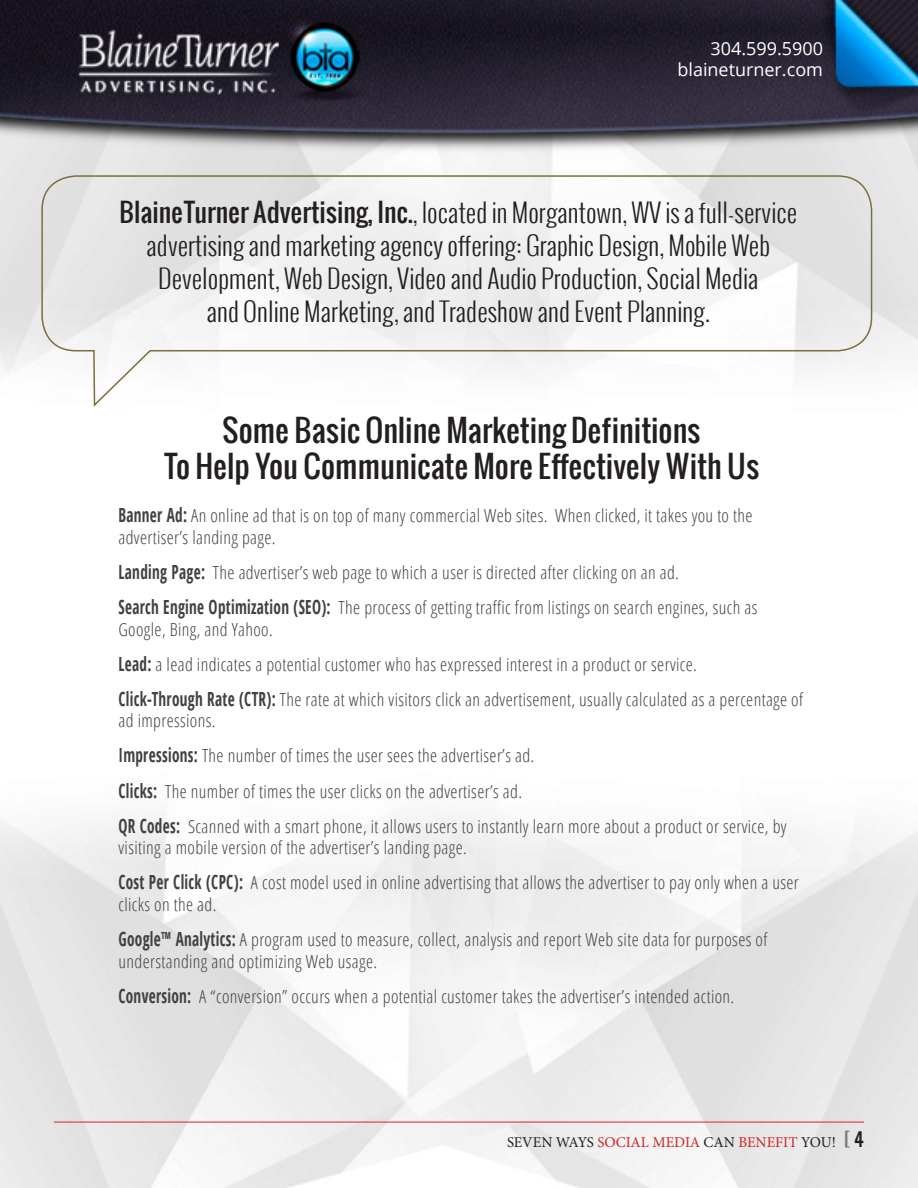
<style>
.page{position:relative;width:918px;height:1188px;background:#fff}
.page>*{position:absolute;margin:0;border:0;box-sizing:border-box;transform-origin:0 0}
.Large_Call_Out{font:30px/36px "Oswald";color:#231f20;text-align:center}
.Large_Call_Out-2{font:300 25.5px/33px "Oswald";color:#231f20;text-align:center}
.copy-space_definitio{font:300 condensed 18px/21.6px "Open Sans";letter-spacing:.02em;color:#414142}
.t1{font:18px/21.6px "Open Sans";color:#fff;text-align:right}
.t2{font:15px "Minion Pro";color:#d2232a}
.s1{font-weight:400}
.s2{font-weight:700;font-size:19.5px}
.s3{color:#231f20}
.s4{font-family:"Oswald";font-size:18px;color:#797a7d}
.s5{font-family:"Oswald";font-size:18px;color:#231f20}
</style>
<div class="page">
<img style="left:0;top:0;width:918px;height:246px">
<hr style="left:54px;top:1122px;width:810px;height:1px;background:#d2232a">
<svg style="left:41px;top:175px;width:832px;height:232px"></svg>
<p class="t1" style="left:677px;top:37px;width:147px">304.599.5900 blaineturner.com</p>
<p class="Large_Call_Out-2" style="left:119px;top:195px;width:679px"><span class="s1">BlaineTurner Advertising, Inc.</span>, located in Morgantown, WV is a full-service advertising and marketing agency offering: Graphic Design, Mobile Web Development, Web Design, Video and Audio Production, Social Media<br>and Online Marketing, and Tradeshow and Event Planning.</p>
<p class="Large_Call_Out" style="left:163px;top:411px;width:598px">Some Basic Online Marketing Definitions<br>To Help You Communicate More Effectively With Us</p>
<p class="copy-space_definitio" style="left:118px;top:504px;width:636px"><span class="s2">Banner Ad:</span> An online ad that is on top of many commercial Web sites. When clicked, it takes you to the advertiser’s landing page.</p>
<p class="copy-space_definitio" style="left:118px;top:561px;width:562px"><span class="s2">Landing Page:</span> The advertiser’s web page to which a user is directed after clicking on an ad.</p>
<p class="copy-space_definitio" style="left:118px;top:596px;width:640px"><span class="s2">Search Engine Optimization (SEO):</span> The process of getting traffic from listings on search engines, such as<br>Google, Bing, and Yahoo.</p>
<p class="copy-space_definitio" style="left:118px;top:653px;width:580px"><span class="s2">Lead:</span> a lead indicates a potential customer who has expressed interest in a product or service.</p>
<p class="copy-space_definitio" style="left:118px;top:688px;width:686px"><span class="s2">Click-Through Rate (CTR):</span> The rate at which visitors click an advertisement, usually calculated as a percentage of ad impressions.</p>
<p class="copy-space_definitio" style="left:118px;top:745px;width:417px"><span class="s2">Impressions:</span> The number of times the user sees the advertiser’s ad.</p>
<p class="copy-space_definitio" style="left:118px;top:780px;width:405px"><span class="s2">Clicks:</span> The number of times the user clicks on the advertiser’s ad.</p>
<p class="copy-space_definitio" style="left:118px;top:815px;width:670px"><span class="s2">QR Codes:</span> Scanned with a smart phone, it allows users to instantly learn more about a product or service, by visiting a mobile version of the advertiser’s landing page.</p>
<p class="copy-space_definitio" style="left:118px;top:871px;width:682px"><span class="s2">Cost Per Click (CPC):</span> A cost model used in online advertising that allows the advertiser to pay only when a user clicks on the ad.</p>
<p class="copy-space_definitio" style="left:118px;top:928px;width:650px"><span class="s2">Google™ Analytics:</span> A program used to measure, collect, analysis and report Web site data for purposes of understanding and optimizing Web usage.</p>
<p class="copy-space_definitio" style="left:118px;top:985px;width:617px"><span class="s2">Conversion:</span> A “conversion” occurs when a potential customer takes the advertiser’s intended action.</p>
<p class="t2" style="left:507px;top:1132px;width:358px"><span class="s3">SEVEN WAYS</span> SOCIAL MEDIA <span class="s3">CAN</span> BENEFIT <span class="s3">YOU!</span> <span class="s4">[</span> <span class="s5">4</span></p>
</div>
